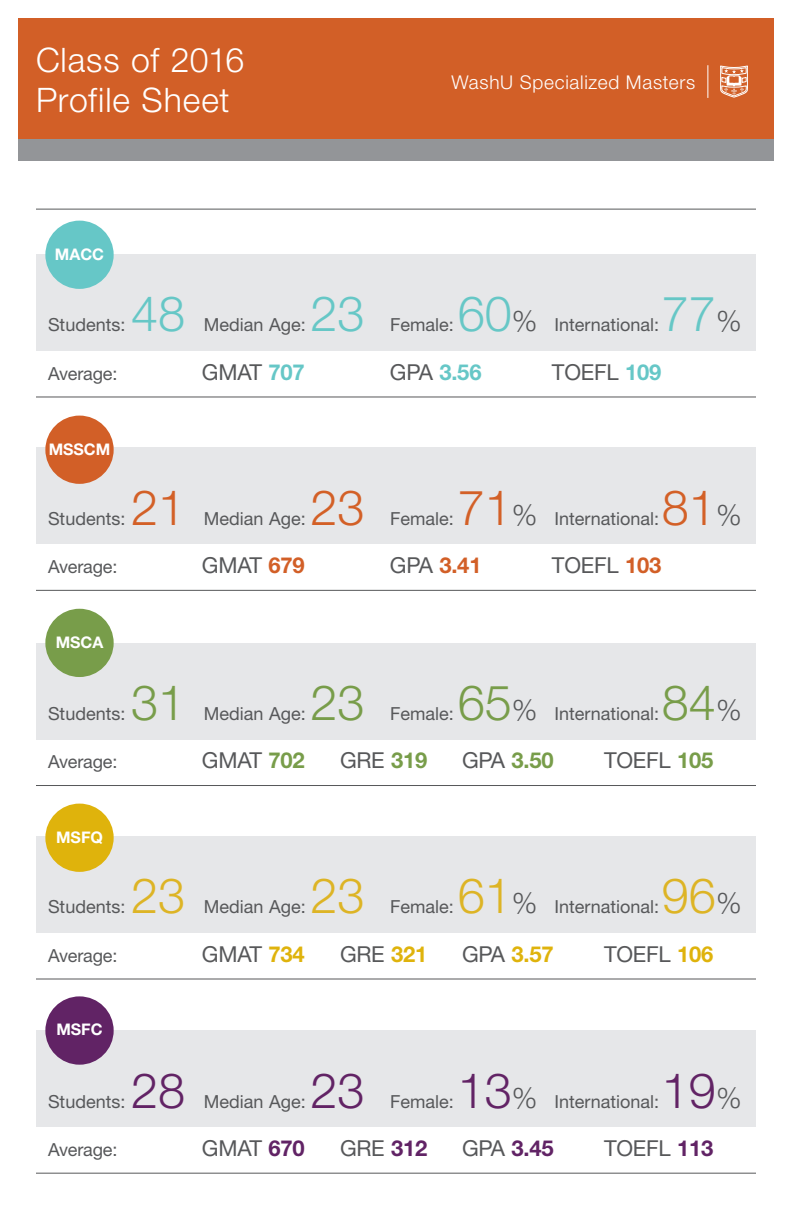
<style>
.page{position:relative;width:792px;height:1224px;background:#fff}
.page>*{position:absolute;margin:0;border:0;box-sizing:border-box;transform-origin:0 0}
.t1{font:300 48.8px "Helvetica Neue";color:#66c7c6}
.t2{font:300 48.8px "Helvetica Neue";color:#d36027}
.t3{font:300 48.8px "Helvetica Neue";color:#789d4a}
.t4{font:300 48.8px "Helvetica Neue";color:#622365}
.t5{font:300 48.8px "Helvetica Neue";color:#ddb425}
.t6{font:300 33.8px/40.6px "Helvetica Neue";letter-spacing:.025em;color:#fff}
.t7{font:22px "Helvetica Neue";letter-spacing:-.01em;color:#57585a}
.t8{font:700 22px "Helvetica Neue";color:#66c7c7}
.t9{font:700 22px "Helvetica Neue";color:#d25f27}
.t10{font:700 22px "Helvetica Neue";color:#789d4a}
.t11{font:700 22px "Helvetica Neue";color:#612365}
.t12{font:700 22px "Helvetica Neue";color:#dfb30c}
.t13{font:300 19px "Helvetica Neue";letter-spacing:.04em;color:#fff}
.t14{font:18px "Helvetica Neue";color:#57585a}
.t15{font:700 16px "Helvetica Neue";color:#fff}
.s1{font-size:28.8px;color:#57585a}
.s2{font-weight:700;color:#66c7c7}
.s3{font-weight:400;color:#57585a}
.s4{font-weight:700;color:#d25f27}
.s5{font-weight:700;color:#789d4a}
.s6{font-weight:700;color:#dfb30c}
.s7{font-weight:700;color:#612365}
</style>
<div class="page">
<hr style="left:36px;top:209px;width:720px;height:1px;background:#57585a">
<div style="left:18px;top:18px;width:756px;height:122px;background:#d25f27"></div>
<hr style="left:707px;top:65px;width:1px;height:33px;background:#fff">
<div style="left:18px;top:140px;width:756px;height:21px;background:#939598"></div>
<div style="left:36px;top:254px;width:720px;height:97px;background:#e6e7e9"></div>
<hr style="left:36px;top:396px;width:720px;height:1px;background:#57585a">
<div style="left:45px;top:221px;width:69px;height:68px;background:#66c7c7;border-radius:50%"></div>
<div style="left:36px;top:448px;width:720px;height:96px;background:#e6e7e9"></div>
<hr style="left:36px;top:590px;width:720px;height:1px;background:#57585a">
<div style="left:45px;top:416px;width:69px;height:68px;background:#d25f27;border-radius:50%"></div>
<div style="left:36px;top:643px;width:720px;height:96px;background:#e6e7e9"></div>
<hr style="left:36px;top:785px;width:720px;height:1px;background:#57585a">
<div style="left:45px;top:609px;width:69px;height:68px;background:#789d4a;border-radius:50%"></div>
<div style="left:36px;top:1031px;width:720px;height:96px;background:#e6e7e9"></div>
<hr style="left:36px;top:1173px;width:720px;height:1px;background:#57585a">
<div style="left:45px;top:996px;width:69px;height:69px;background:#612365;border-radius:50%"></div>
<svg style="left:720px;top:66px;width:28px;height:31px"></svg>
<div style="left:36px;top:836px;width:720px;height:97px;background:#e6e7e9"></div>
<hr style="left:36px;top:979px;width:720px;height:1px;background:#57585a">
<div style="left:45px;top:804px;width:69px;height:68px;background:#dfb30c;border-radius:50%"></div>
<h2 class="t6" style="left:36px;top:39px;width:210px">Class of 2016<br>Profile Sheet</h2>
<p class="t15" style="left:55px;top:244px;width:51px">MACC</p>
<p class="t13" style="left:451px;top:71px;width:245px">WashU Specialized Masters</p>
<p class="t14" style="left:48px;top:314px;width:79px">Students:</p>
<h1 class="t1" style="left:131px;top:284px;width:56px">48</h1>
<h1 class="t1" style="left:311px;top:284px;width:56px">23</h1>
<h1 class="t1" style="left:458px;top:284px;width:81px">60<span class="s1">%</span></h1>
<h1 class="t1" style="left:662px;top:284px;width:81px">77<span class="s1">%</span></h1>
<p class="t14" style="left:204px;top:314px;width:103px">Median Age:</p>
<p class="t14" style="left:390px;top:314px;width:65px">Female:</p>
<p class="t14" style="left:554px;top:314px;width:106px">International:</p>
<p class="t14" style="left:48px;top:363px;width:71px">Average:</p>
<p class="t7" style="left:202px;top:359px;width:104px">GMAT <span class="s2">707</span></p>
<p class="t8" style="left:390px;top:358px;width:93px"><span class="s3">GPA</span> 3.56</p>
<p class="t7" style="left:552px;top:359px;width:111px">TOEFL <span class="s2">109</span></p>
<p class="t15" style="left:49px;top:439px;width:63px">MSSCM</p>
<p class="t14" style="left:48px;top:508px;width:79px">Students:</p>
<h1 class="t2" style="left:131px;top:478px;width:56px">21</h1>
<h1 class="t2" style="left:311px;top:478px;width:56px">23</h1>
<h1 class="t2" style="left:458px;top:478px;width:81px">71<span class="s1">%</span></h1>
<h1 class="t2" style="left:662px;top:478px;width:81px">81<span class="s1">%</span></h1>
<p class="t14" style="left:204px;top:508px;width:103px">Median Age:</p>
<p class="t14" style="left:390px;top:508px;width:65px">Female:</p>
<p class="t14" style="left:554px;top:508px;width:106px">International:</p>
<p class="t14" style="left:48px;top:556px;width:71px">Average:</p>
<p class="t7" style="left:202px;top:552px;width:104px">GMAT <span class="s4">679</span></p>
<p class="t9" style="left:390px;top:552px;width:93px"><span class="s3">GPA</span> 3.41</p>
<p class="t7" style="left:552px;top:552px;width:111px">TOEFL <span class="s4">103</span></p>
<p class="t15" style="left:56px;top:632px;width:49px">MSCA</p>
<p class="t14" style="left:48px;top:703px;width:79px">Students:</p>
<h1 class="t3" style="left:131px;top:673px;width:56px">31</h1>
<h1 class="t3" style="left:311px;top:673px;width:56px">23</h1>
<h1 class="t3" style="left:458px;top:673px;width:81px">65<span class="s1">%</span></h1>
<h1 class="t3" style="left:662px;top:673px;width:81px">84<span class="s1">%</span></h1>
<p class="t14" style="left:204px;top:703px;width:103px">Median Age:</p>
<p class="t14" style="left:390px;top:703px;width:65px">Female:</p>
<p class="t14" style="left:554px;top:703px;width:106px">International:</p>
<p class="t14" style="left:48px;top:751px;width:71px">Average:</p>
<p class="t7" style="left:202px;top:747px;width:104px">GMAT <span class="s5">702</span></p>
<p class="t7" style="left:340px;top:747px;width:89px">GRE <span class="s5">319</span></p>
<p class="t10" style="left:462px;top:747px;width:93px"><span class="s3">GPA</span> 3.50</p>
<p class="t7" style="left:604px;top:747px;width:111px">TOEFL <span class="s5">105</span></p>
<p class="t15" style="left:56px;top:827px;width:48px">MSFQ</p>
<p class="t14" style="left:48px;top:896px;width:79px">Students:</p>
<h1 class="t5" style="left:131px;top:866px;width:56px">23</h1>
<h1 class="t5" style="left:311px;top:866px;width:56px">23</h1>
<h1 class="t5" style="left:458px;top:866px;width:81px">61<span class="s1">%</span></h1>
<h1 class="t5" style="left:662px;top:866px;width:81px">96<span class="s1">%</span></h1>
<p class="t14" style="left:204px;top:896px;width:103px">Median Age:</p>
<p class="t14" style="left:390px;top:896px;width:65px">Female:</p>
<p class="t14" style="left:554px;top:896px;width:106px">International:</p>
<p class="t14" style="left:48px;top:945px;width:71px">Average:</p>
<p class="t7" style="left:202px;top:941px;width:104px">GMAT <span class="s6">734</span></p>
<p class="t7" style="left:340px;top:941px;width:89px">GRE <span class="s6">321</span></p>
<p class="t12" style="left:462px;top:940px;width:93px"><span class="s3">GPA</span> 3.57</p>
<p class="t7" style="left:604px;top:941px;width:111px">TOEFL <span class="s6">106</span></p>
<p class="t15" style="left:56px;top:1020px;width:48px">MSFC</p>
<p class="t14" style="left:48px;top:1090px;width:79px">Students:</p>
<h1 class="t4" style="left:131px;top:1060px;width:56px">28</h1>
<h1 class="t4" style="left:311px;top:1060px;width:56px">23</h1>
<h1 class="t4" style="left:458px;top:1060px;width:81px">13<span class="s1">%</span></h1>
<h1 class="t4" style="left:662px;top:1060px;width:81px">19<span class="s1">%</span></h1>
<p class="t14" style="left:204px;top:1090px;width:103px">Median Age:</p>
<p class="t14" style="left:390px;top:1090px;width:65px">Female:</p>
<p class="t14" style="left:554px;top:1090px;width:106px">International:</p>
<p class="t14" style="left:48px;top:1139px;width:71px">Average:</p>
<p class="t7" style="left:202px;top:1135px;width:104px">GMAT <span class="s7">670</span></p>
<p class="t7" style="left:340px;top:1135px;width:89px">GRE <span class="s7">312</span></p>
<p class="t11" style="left:462px;top:1135px;width:93px"><span class="s3">GPA</span> 3.45</p>
<p class="t7" style="left:604px;top:1135px;width:111px">TOEFL <span class="s7">113</span></p>
</div>
